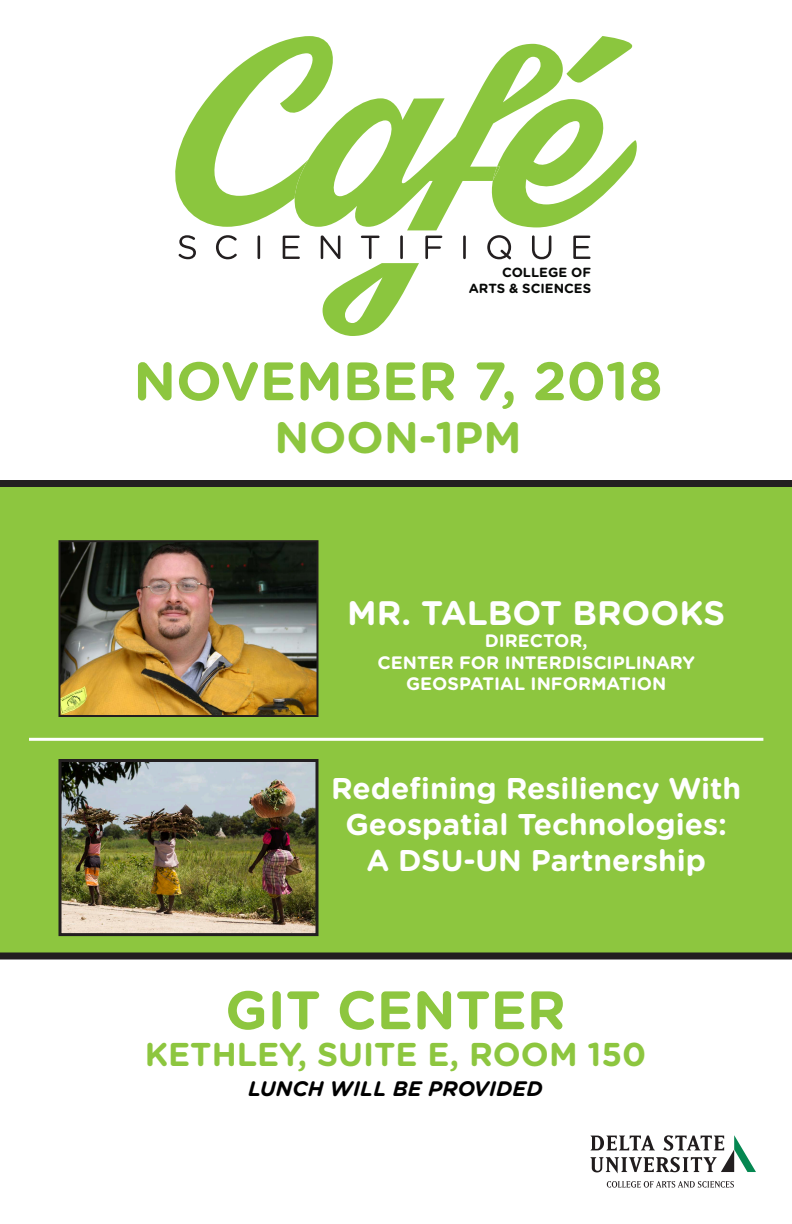
<style>
.page{position:relative;width:792px;height:1224px;background:#fff}
.page>*{position:absolute;margin:0;border:0;box-sizing:border-box;transform-origin:0 0}
.t1{font:700 54px "Gotham Rounded";color:#8dc63f}
.t2{font:700 44px "Gotham Rounded";color:#8dc63f}
.t3{font:700 34px "Gotham Rounded";color:#fff}
.t4{font:700 33px "Gotham Rounded";color:#8dc63f}
.t5{font:700 30px/36px "Gotham Rounded";color:#fff;text-align:center}
.t6{font:italic 700 21px "Gotham Rounded";color:#000}
.t7{font:700 18px/21.6px "Gotham Rounded";color:#fff;text-align:center}
.t8{font:700 13.2px/15.8px "Gotham Rounded";color:#070807;text-align:right}
</style>
<div class="page">
<div style="left:0;top:480px;width:792px;height:480px;background:#8dc63f"></div>
<svg style="left:175px;top:36px;width:153px;height:191px"></svg>
<svg style="left:294px;top:44px;width:269px;height:186px"></svg>
<svg style="left:566px;top:36px;width:67px;height:47px"></svg>
<svg style="left:488px;top:99px;width:149px;height:128px"></svg>
<svg style="left:179px;top:235px;width:17px;height:24px"></svg>
<svg style="left:216px;top:235px;width:21px;height:24px"></svg>
<hr style="left:258px;top:235px;width:2px;height:24px;background:#231f20">
<svg style="left:283px;top:236px;width:17px;height:23px"></svg>
<svg style="left:321px;top:235px;width:98px;height:101px"></svg>
<hr style="left:400px;top:235px;width:3px;height:24px;background:#231f20">
<svg style="left:425px;top:236px;width:17px;height:23px"></svg>
<hr style="left:463px;top:235px;width:3px;height:24px;background:#231f20">
<svg style="left:487px;top:235px;width:24px;height:24px"></svg>
<svg style="left:532px;top:235px;width:19px;height:24px"></svg>
<svg style="left:573px;top:236px;width:18px;height:23px"></svg>
<svg style="left:607px;top:1181px;width:127px;height:7px"></svg>
<svg style="left:590px;top:1135px;width:166px;height:38px"></svg>
<hr style="left:29px;top:738px;width:734px;height:3px;background:#fff">
<img style="left:61px;top:543px;width:254px;height:171px">
<div style="left:58px;top:540px;width:260px;height:177px;border:2px solid #231f20"></div>
<img style="left:62px;top:763px;width:252px;height:169px">
<div style="left:58px;top:759px;width:260px;height:177px;border:3px solid #231f20"></div>
<p class="t8" style="left:469px;top:264px;width:124px">COLLEGE OF<br>ARTS &amp; SCIENCES</p>
<h1 class="t1" style="left:133px;top:342px;width:531px">NOVEMBER 7, 2018</h1>
<h2 class="t2" style="left:274px;top:405px;width:249px">NOON-1PM</h2>
<p class="t3" style="left:347px;top:588px;width:379px">MR. TALBOT BROOKS</p>
<p class="t7" style="left:377px;top:629px;width:319px">DIRECTOR,<br>CENTER FOR INTERDISCIPLINARY<br>GEOSPATIAL INFORMATION</p>
<p class="t5" style="left:331px;top:770px;width:412px">Redefining Resiliency With<br>Geospatial Technologies:<br>A DSU-UN Partnership</p>
<h1 class="t1" style="left:225px;top:971px;width:342px">GIT CENTER</h1>
<p class="t4" style="left:145px;top:1030px;width:503px">KETHLEY, SUITE E, ROOM 150</p>
<p class="t6" style="left:248px;top:1073px;width:296px">LUNCH WILL BE PROVIDED</p>
</div>
